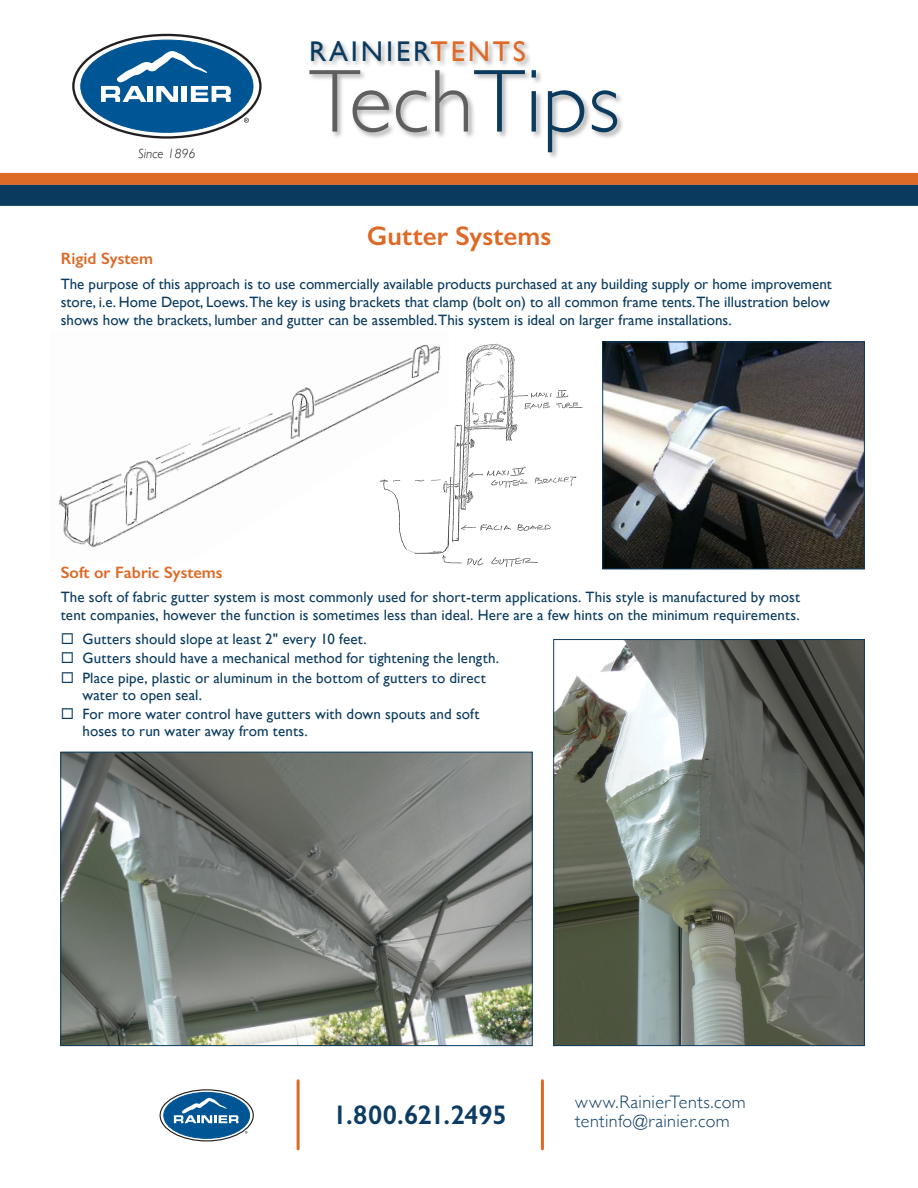
<style>
.page{position:relative;width:918px;height:1188px;background:#fff}
.page>*{position:absolute;margin:0;border:0;box-sizing:border-box;transform-origin:0 0}
.t1{font:300 90px "Gill Sans";color:#5f5f5f}
.t2{font:28.5px "Gill Sans";letter-spacing:.1em;color:#0a3b5f}
.t3{font:600 27px "Gill Sans";letter-spacing:-.015em;color:#0c3c63}
.t4{font:600 27px "Gill Sans";letter-spacing:.005em;color:#dd6a26}
.t5{font:300 18px "Gill Sans";letter-spacing:.025em;color:#0c3c63}
.t6{font:600 16.5px "Gill Sans";color:#dd6a26}
.t7{font:15px/18px "Gill Sans";letter-spacing:.005em;color:#0a3b5f}
.t8{font:italic 300 13.5px "Gill Sans";color:#231f20}
.s1{color:#dd6a26}
.s2{color:#0a3b5f}
</style>
<div class="page">
<img style="left:444px;top:343px;width:139px;height:224px">
<img style="left:58px;top:343px;width:391px;height:219px">
<div style="left:308px;top:69px;width:317px;height:91px;background:#231f20;opacity:.35"></div>
<div style="left:310px;top:40px;width:223px;height:29px;background:#231f20;opacity:.35"></div>
<div style="left:0;top:173px;width:918px;height:12px;background:#dd6a26"></div>
<svg style="left:73px;top:35px;width:187px;height:102px"></svg>
<div style="left:81px;top:40px;width:172px;height:92px;background:#005594;border-radius:50%"></div>
<svg style="left:101px;top:50px;width:130px;height:52px"></svg>
<svg style="left:244px;top:118px;width:5px;height:5px"></svg>
<div style="left:0;top:185px;width:918px;height:21px;background:#0a3b5f"></div>
<hr style="left:297px;top:1081px;width:3px;height:68px;background:#dd6a26">
<hr style="left:541px;top:1081px;width:3px;height:68px;background:#dd6a26">
<svg style="left:160px;top:1090px;width:93px;height:51px"></svg>
<div style="left:160px;top:1089px;width:94px;height:52px;border:1px solid #231f20;border-radius:50%"></div>
<div style="left:164px;top:1092px;width:86px;height:46px;background:#005594;border-radius:50%"></div>
<div style="left:164px;top:1092px;width:86px;height:47px;border:1px solid #005594;border-radius:50%"></div>
<svg style="left:174px;top:1098px;width:64px;height:25px"></svg>
<img style="left:605px;top:344px;width:258px;height:223px">
<div style="left:603px;top:342px;width:262px;height:227px;border:1px solid #0a3b5f"></div>
<img style="left:63px;top:754px;width:467px;height:290px">
<div style="left:61px;top:752px;width:471px;height:294px;border:1px solid #0a3b5f"></div>
<img style="left:556px;top:641px;width:307px;height:403px">
<div style="left:554px;top:639px;width:311px;height:407px;border:1px solid #0a3b5f"></div>
<p class="t8" style="left:138px;top:146px;width:59px">Since 1896</p>
<p class="t2" style="left:309px;top:35px;width:218px">RAINIER<span class="s1">TENTS</span></p>
<p class="t1" style="left:309px;top:31px;width:312px">Tech<span class="s2">Tips</span></p>
<p class="t4" style="left:367px;top:220px;width:186px">Gutter Systems</p>
<p class="t6" style="left:61px;top:248px;width:94px">Rigid System</p>
<p class="t7" style="left:61px;top:274px;width:773px">The purpose of this approach is to use commercially available products purchased at any building supply or home improvement store, i.e. Home Depot, Loews.The key is using brackets that clamp (bolt on) to all common frame tents.The illustration below shows how the brackets, lumber and gutter can be assembled.This system is ideal on larger frame installations.</p>
<p class="t6" style="left:61px;top:562px;width:163px">Soft or Fabric Systems</p>
<p class="t7" style="left:61px;top:588px;width:741px">The soft of fabric gutter system is most commonly used for short-term applications. This style is manufactured by most tent companies, however the function is sometimes less than ideal. Here are a few hints on the minimum requirements.</p>
<p class="t7" style="left:61px;top:630px;width:308px">◻ Gutters should slope at least 2" every 10 feet.</p>
<p class="t7" style="left:61px;top:649px;width:440px">◻ Gutters should have a mechanical method for tightening the length.</p>
<p class="t7" style="left:82px;top:670px;width:405px;line-height:16.5px;text-indent:-22px">◻ Place pipe, plastic or aluminum in the bottom of gutters to direct water to open seal.</p>
<p class="t7" style="left:82px;top:706px;width:399px;line-height:16.5px;text-indent:-22px">◻ For more water control have gutters with down spouts and soft hoses to run water away from tents.</p>
<p class="t3" style="left:333px;top:1098px;width:175px">1.800.621.2495</p>
<p class="t5" style="left:575px;top:1087px;width:172px">www.RainierTents.com</p>
<p class="t5" style="left:575px;top:1107px;width:156px">tentinfo@rainier.com</p>
</div>
